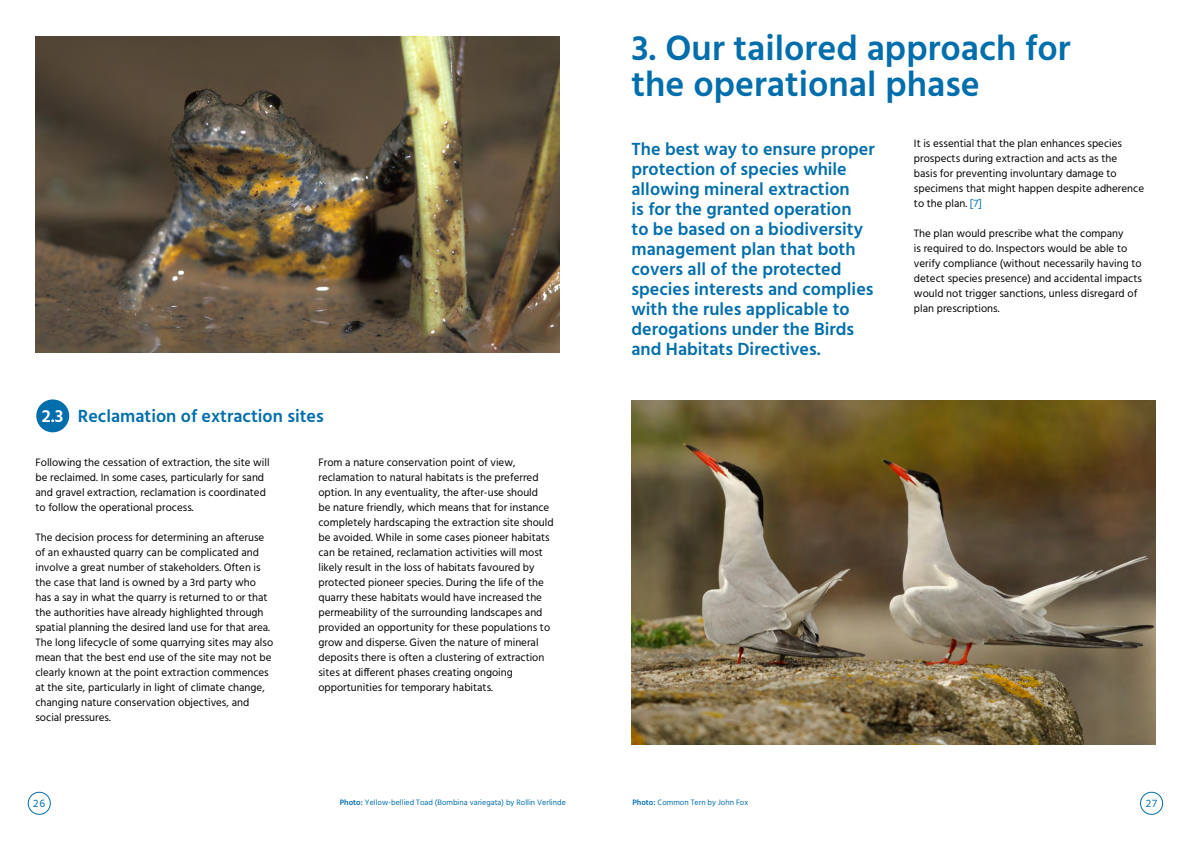
<style>
.page{position:relative;width:1191px;height:842px;background:#fff}
.page>*{position:absolute;margin:0;border:0;box-sizing:border-box;transform-origin:0 0}
.t1{font:600 36px/36px "Hind";color:#006eac}
.t2{font:600 18px/20px "Hind";color:#006eac}
.t3{font:11px/15px "Hind";color:#000}
.t4{font:11px "Hind";color:#006eac}
.t5{font:8px "Hind";color:#006eac}
.s1{color:#fff}
.s2{color:#006eac}
.s3{font-weight:600}
</style>
<div class="page">
<img style="left:35px;top:36px;width:524px;height:317px">
<img style="left:631px;top:400px;width:524px;height:345px">
<div style="left:36px;top:399px;width:33px;height:33px;background:#006eac;border-radius:50%"></div>
<div style="left:1140px;top:792px;width:23px;height:23px;border:1px solid #006eac;border-radius:50%"></div>
<div style="left:28px;top:792px;width:23px;height:23px;border:1px solid #006eac;border-radius:50%"></div>
<h2 class="t2" style="left:42px;top:407px;width:283px"><span class="s1">2.3</span> Reclamation of extraction sites</h2>
<p class="t3" style="left:35px;top:455px;width:236px">Following the cessation of extraction, the site will be reclaimed. In some cases, particularly for sand and gravel extraction, reclamation is coordinated to follow the operational process.</p>
<p class="t3" style="left:35px;top:530px;width:239px">The decision process for determining an afteruse of an exhausted quarry can be complicated and involve a great number of stakeholders. Often is the case that land is owned by a 3rd party who has a say in what the quarry is returned to or that the authorities have already highlighted through spatial planning the desired land use for that area.<br>The long lifecycle of some quarrying sites may also mean that the best end use of the site may not be clearly known at the point extraction commences at the site, particularly in light of climate change, changing nature conservation objectives, and social pressures.</p>
<p class="t3" style="left:318px;top:455px;width:237px">From a nature conservation point of view, reclamation to natural habitats is the preferred option. In any eventuality, the after-use should<br>be nature friendly, which means that for instance completely hardscaping the extraction site should be avoided. While in some cases pioneer habitats can be retained, reclamation activities will most likely result in the loss of habitats favoured by protected pioneer species. During the life of the quarry these habitats would have increased the permeability of the surrounding landscapes and provided an opportunity for these populations to grow and disperse. Given the nature of mineral deposits there is often a clustering of extraction sites at different phases creating ongoing opportunities for temporary habitats.</p>
<h1 class="t1" style="left:631px;top:33px;width:440px">3. Our tailored approach for the operational phase</h1>
<p class="t2" style="left:631px;top:140px;width:245px">The best way to ensure proper protection of species while allowing mineral extraction<br>is for the granted operation<br>to be based on a biodiversity management plan that both covers all of the protected species interests and complies with the rules applicable to derogations under the Birds and Habitats Directives.</p>
<p class="t3" style="left:914px;top:137px;width:232px">It is essential that the plan enhances species prospects during extraction and acts as the<br>basis for preventing involuntary damage to specimens that might happen despite adherence to the plan. <span class="s2">[7]</span></p>
<p class="t3" style="left:914px;top:227px;width:229px">The plan would prescribe what the company<br>is required to do. Inspectors would be able to verify compliance (without necessarily having to detect species presence) and accidental impacts would not trigger sanctions, unless disregard of plan prescriptions.</p>
<p class="t4" style="left:33px;top:796px;width:14px">26</p>
<p class="t5" style="left:340px;top:797px;width:228px"><span class="s3">Photo:</span> Yellow-bellied Toad (Bombina variegata) by Rollin Verlinde</p>
<p class="t5" style="left:632px;top:797px;width:117px"><span class="s3">Photo:</span> Common Tern by John Fox</p>
<p class="t4" style="left:1145px;top:796px;width:13px">27</p>
</div>
